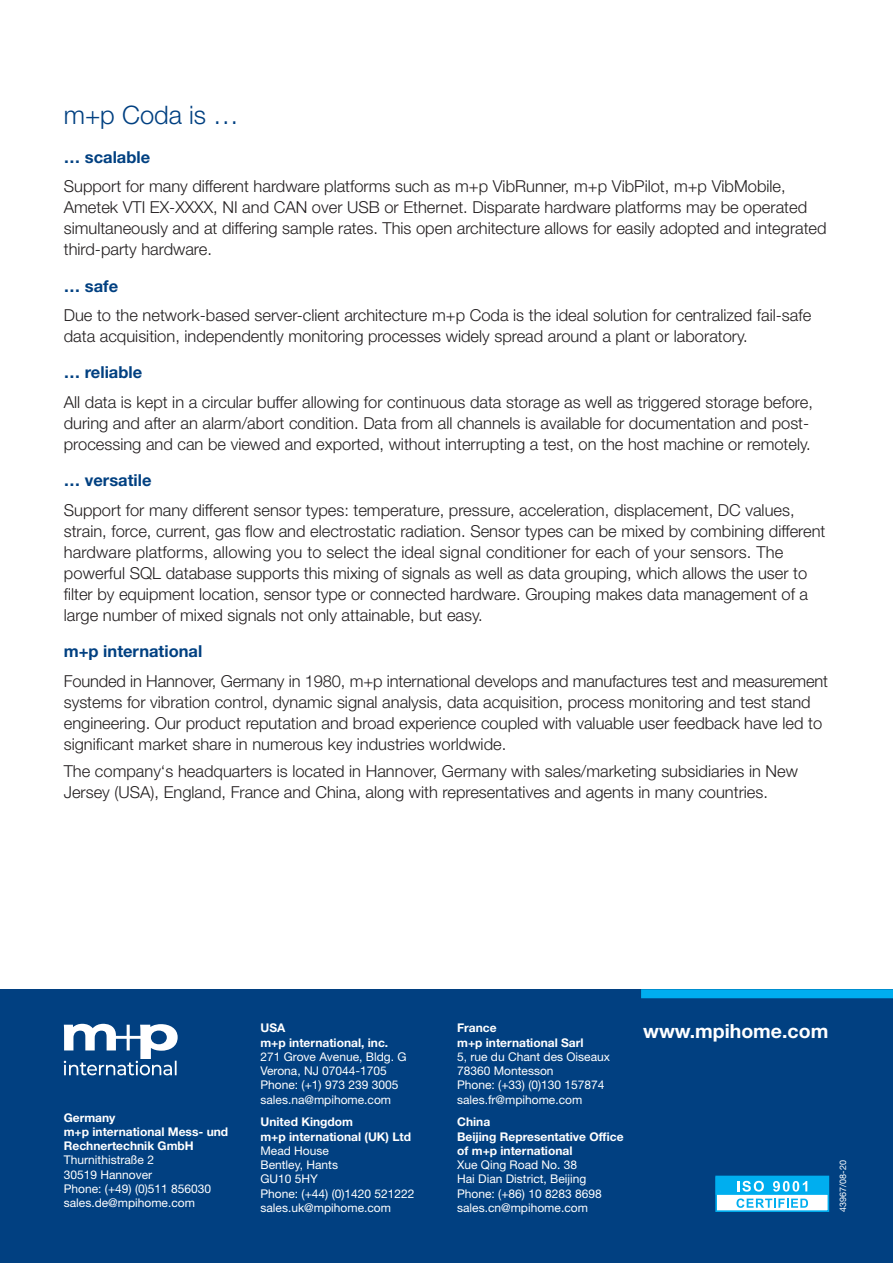
<style>
.page{position:relative;width:893px;height:1263px;background:#fff}
.page>*{position:absolute;margin:0;border:0;box-sizing:border-box;transform-origin:0 0}
.Überschrift_2{font:300 25.5px "Helvetica Neue LT Std";color:#014081}
.t1{font:700 19.5px "Helvetica Neue LT Std";color:#fff}
.Fließtext{font:300 16.5px/21px "Helvetica Neue LT Std";color:#231f20}
.Überschrift_3{font:700 16.5px "Helvetica Neue LT Std";color:#014081}
.Adresse{font:12px/14.2px "Helvetica Neue LT Std";color:#fff}
.t2{font:9px "Helvetica Neue LT Std";color:#fff}
.s1{font-weight:700}
</style>
<div class="page">
<div style="left:0;top:989px;width:893px;height:274px;background:#014081"></div>
<div style="left:641px;top:989px;width:252px;height:9px;background:#00aeef"></div>
<svg style="left:64px;top:1024px;width:114px;height:51px"></svg>
<div style="left:716px;top:1177px;width:112px;height:34px;background:#fff"></div>
<div style="left:715px;top:1176px;width:114px;height:36px;border:2px solid #00aeef"></div>
<div style="left:716px;top:1177px;width:113px;height:18px;background:#00aeef;border:1px solid #00aeef"></div>
<svg style="left:737px;top:1181px;width:27px;height:10px"></svg>
<svg style="left:773px;top:1181px;width:34px;height:10px"></svg>
<svg style="left:736px;top:1198px;width:72px;height:10px"></svg>
<p class="Überschrift_2" style="left:64px;top:99px;width:176px">m+p Coda is …</p>
<p class="Überschrift_3" style="left:64px;top:147px;width:88px">… scalable</p>
<p class="Fließtext" style="left:64px;top:175px;width:764px">Support for many different hardware platforms such as m+p VibRunner, m+p VibPilot, m+p VibMobile, Ametek VTI EX-XXXX, NI and CAN over USB or Ethernet. Disparate hardware platforms may be operated simultaneously and at differing sample rates. This open architecture allows for easily adopted and integrated third-party hardware.</p>
<p class="Überschrift_3" style="left:64px;top:275px;width:56px">… safe</p>
<p class="Fließtext" style="left:64px;top:304px;width:749px">Due to the network-based server-client architecture m+p Coda is the ideal solution for centralized fail-safe data acquisition, independently monitoring processes widely spread around a plant or laboratory.</p>
<p class="Überschrift_3" style="left:64px;top:362px;width:80px">… reliable</p>
<p class="Fließtext" style="left:64px;top:391px;width:751px">All data is kept in a circular buffer allowing for continuous data storage as well as triggered storage before, during and after an alarm/abort condition. Data from all channels is available for documentation and post&shy;processing and can be viewed and exported, without interrupting a test, on the host machine or remotely.</p>
<p class="Überschrift_3" style="left:64px;top:470px;width:89px">… versatile</p>
<p class="Fließtext" style="left:64px;top:499px;width:763px">Support for many different sensor types: temperature, pressure, acceleration, displacement, DC values, strain, force, current, gas flow and electrostatic radiation. Sensor types can be mixed by combining different hardware platforms, allowing you to select the ideal signal conditioner for each of your sensors. The powerful SQL database supports this mixing of signals as well as data grouping, which allows the user to filter by equipment location, sensor type or connected hardware. Grouping makes data management of a large number of mixed signals not only attainable, but easy.</p>
<p class="Überschrift_3" style="left:64px;top:641px;width:140px">m+p international</p>
<p class="Fließtext" style="left:64px;top:670px;width:766px">Founded in Hannover, Germany in 1980, m+p international develops and manufactures test and measurement systems for vibration control, dynamic signal analysis, data acquisition, process monitoring and test stand engineering. Our product reputation and broad experience coupled with valuable user feedback have led to significant market share in numerous key industries worldwide.</p>
<p class="Fließtext" style="left:64px;top:760px;width:736px">The company‘s headquarters is located in Hannover, Germany with sales/marketing subsidiaries in New<br>Jersey (USA), England, France and China, along with representatives and agents in many countries.</p>
<p class="Adresse" style="left:64px;top:1110px;width:166px"><span class="s1">Germany<br>m+p international Mess- und<br>Rechnertechnik GmbH<br></span>Thurnithistraße 2<br>30519 Hannover<br>Phone: (+49) (0)511 856030 sales.de@mpihome.com</p>
<p class="Adresse" style="left:260px;top:1021px;width:148px"><span class="s1">USA<br>m+p international, inc.<br></span>271 Grove Avenue, Bldg. G<br>Verona, NJ 07044-1705<br>Phone: (+1) 973 239 3005 sales.na@mpihome.com</p>
<p class="Adresse" style="left:260px;top:1115px;width:156px"><span class="s1">United Kingdom<br>m+p international (UK) Ltd<br></span>Mead House<br>Bentley, Hants<br>GU10 5HY<br>Phone: (+44) (0)1420 521222 sales.uk@mpihome.com</p>
<p class="Adresse" style="left:457px;top:1021px;width:154px"><span class="s1">France<br>m+p international Sarl<br></span>5, rue du Chant des Oiseaux<br>78360 Montesson<br>Phone: (+33) (0)130 157874 sales.fr@mpihome.com</p>
<p class="Adresse" style="left:457px;top:1115px;width:168px"><span class="s1">China<br>Beijing Representative Office of m+p international<br></span>Xue Qing Road No. 38<br>Hai Dian District, Beijing<br>Phone: (+86) 10 8283 8698 sales.cn@mpihome.com</p>
<p class="t1" style="left:643px;top:1019px;width:187px">www.mpihome.com</p>
<p class="t2" style="left:838px;top:1212px;width:53px;rotate:-90deg">43967/08-20</p>
</div>
